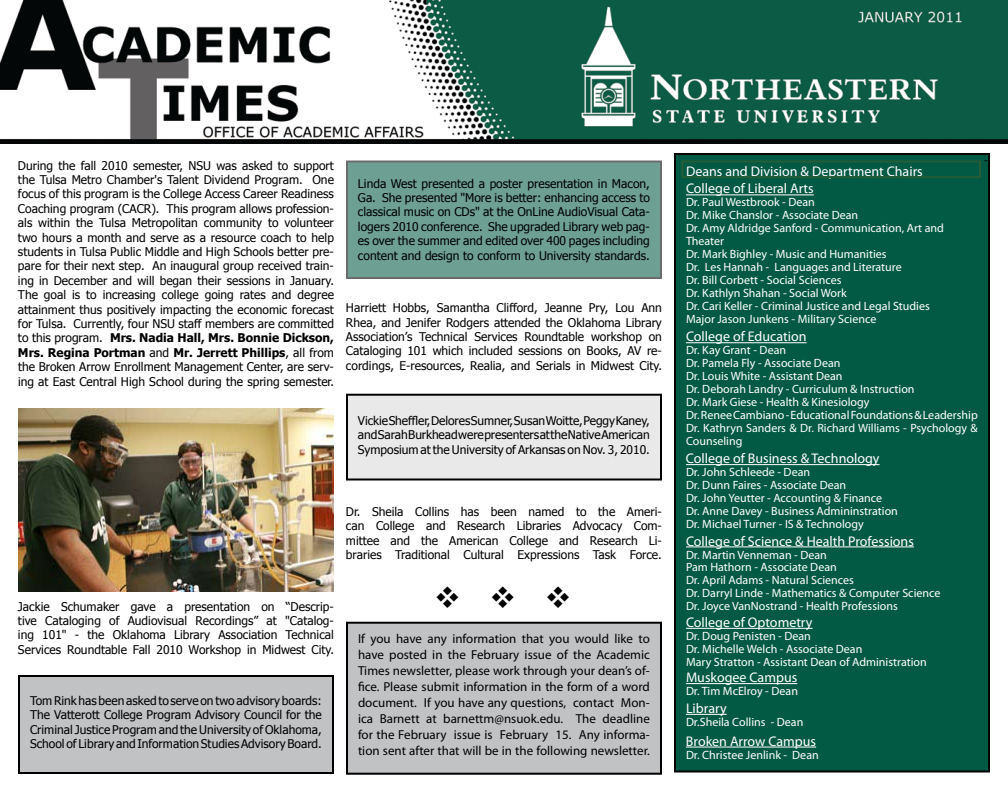
<style>
.page{position:relative;width:1008px;height:792px;background:#fff}
.page>*{position:absolute;margin:0;border:0;box-sizing:border-box;transform-origin:0 0}
.t1{font:30px "Wingdings";color:#000}
.t2{font:14px/17.5px "Myriad Pro";color:#fff}
.t3{font:13px/16px "Myriad Pro";color:#000;text-align:justify}
.t4{font:12px/14.4px "Tahoma";color:#000;text-align:justify}
.t5{font:12px/13px "Myriad Pro";color:#fff}
.t6{font:12px "Myriad Pro";color:#000}
.s1{font-weight:700}
</style>
<div class="page">
<div style="left:347px;top:395px;width:314px;height:85px;background:#e9e9ea"></div>
<div style="left:346px;top:394px;width:316px;height:86px;border:2px solid #000"></div>
<div style="left:347px;top:623px;width:314px;height:151px;background:#c1c2c4"></div>
<div style="left:346px;top:622px;width:316px;height:153px;border:2px solid #000"></div>
<div style="left:675px;top:154px;width:314px;height:618px;background:#035a44"></div>
<div style="left:674px;top:153px;width:316px;height:619px;border:2px solid #000"></div>
<div style="left:681px;top:160px;width:300px;height:18px;border:2px solid #245d36"></div>
<hr style="left:686px;top:195px;width:128px;height:1px;background:#fff">
<hr style="left:686px;top:342px;width:121px;height:1px;background:#fff">
<hr style="left:686px;top:464px;width:194px;height:1px;background:#fff">
<hr style="left:686px;top:547px;width:228px;height:1px;background:#fff">
<hr style="left:686px;top:628px;width:127px;height:1px;background:#fff">
<hr style="left:686px;top:683px;width:111px;height:1px;background:#fff">
<hr style="left:686px;top:747px;width:130px;height:1px;background:#fff">
<hr style="left:686px;top:714px;width:41px;height:1px;background:#fff">
<div style="left:19px;top:676px;width:314px;height:97px;background:#c1c2c4"></div>
<div style="left:18px;top:675px;width:316px;height:99px;border:2px solid #000"></div>
<div style="left:347px;top:162px;width:314px;height:116px;background:#6d9f93"></div>
<img style="left:18px;top:408px;width:316px;height:184px">
<img style="left:0;top:0;width:1008px;height:144px">
<p class="t4" style="left:18px;top:158px;width:318px">During the fall 2010 semester, NSU was asked to support the Tulsa Metro Chamber's Talent Dividend Program. One focus of this program is the College Access Career Readiness Coaching program (CACR). This program allows profession&shy;als within the Tulsa Metropolitan community to volunteer two hours a month and serve as a resource coach to help students in Tulsa Public Middle and High Schools better pre&shy;pare for their next step. An inaugural group received train&shy;ing in December and will began their sessions in January.<br>The goal is to increasing college going rates and degree attainment thus positively impacting the economic forecast for Tulsa. Currently, four NSU staff members are committed to this program. <span class="s1">Mrs. Nadia Hall, Mrs. Bonnie Dickson, Mrs. Regina Portman</span> and <span class="s1">Mr. Jerrett Phillips</span>, all from the Broken Arrow Enrollment Management Center, are serv&shy;ing at East Central High School during the spring semester.</p>
<p class="t4" style="left:358px;top:175px;width:293px">Linda West presented a poster presentation in Macon, Ga. She presented "More is better: enhancing access to classical music on CDs" at the OnLine AudioVisual Cata&shy;logers 2010 conference. She upgraded Library web pag&shy;es over the summer and edited over 400 pages including content and design to conform to University standards.</p>
<p class="t4" style="left:346px;top:300px;width:318px">Harriett Hobbs, Samantha Clifford, Jeanne Pry, Lou Ann Rhea, and Jenifer Rodgers attended the Oklahoma Library Association’s Technical Services Roundtable workshop on Cataloging 101 which included sessions on Books, AV re&shy;cordings, E-resources, Realia, and Serials in Midwest City.</p>
<p class="t4" style="left:358px;top:413px;width:293px">Vickie Sheffler, Delores Sumner, Susan Woitte, Peggy Kaney, and Sarah Burkhead were presenters at the Native American Symposium at the University of Arkansas on Nov. 3, 2010.</p>
<p class="t4" style="left:18px;top:599px;width:318px">Jackie Schumaker gave a presentation on “Descrip&shy;tive Cataloging of Audiovisual Recordings” at "Catalog&shy;ing 101" - the Oklahoma Library Association Technical Services Roundtable Fall 2010 Workshop in Midwest City.</p>
<p class="t4" style="left:30px;top:693px;width:293px">Tom Rink has been asked to serve on two advisory boards:<br>The Vatterott College Program Advisory Council for the Criminal Justice Program and the University of Oklahoma, School of Library and Information Studies Advisory Board.</p>
<p class="t4" style="left:346px;top:504px;width:317px">Dr. Sheila Collins has been named to the Ameri&shy;can College and Research Libraries Advocacy Com&shy;mittee and the American College and Research Li&shy;braries Traditional Cultural Expressions Task Force.</p>
<h1 class="t1" style="left:434px;top:581px;width:139px">❖❖❖</h1>
<p class="t3" style="left:358px;top:631px;width:293px">If you have any information that you would like to have posted in the February issue of the Academic Times newsletter, please work through your dean’s of&shy;fice. Please submit information in the form of a word document. If you have any questions, contact Mon&shy;ica Barnett at barnettm@nsuok.edu. The deadline for the February issue is February 15. Any informa&shy;tion sent after that will be in the following newsletter.</p>
<p class="t6" style="left:984px;top:153px;width:5px">-</p>
<p class="t2" style="left:686px;top:162px;width:238px">Deans and Division &amp; Department Chairs<br>College of Liberal Arts</p>
<p class="t5" style="left:686px;top:196px;width:259px">Dr. Paul Westbrook - Dean<br>Dr. Mike Chanslor - Associate Dean<br>Dr. Amy Aldridge Sanford - Communication, Art and Theater<br>Dr. Mark Bighley - Music and Humanities<br>Dr. Les Hannah - Languages and Literature<br>Dr. Bill Corbett - Social Sciences<br>Dr. Kathlyn Shahan - Social Work<br>Dr. Cari Keller - Criminal Justice and Legal Studies Major Jason Junkens - Military Science</p>
<p class="t2" style="left:686px;top:328px;width:122px">College of Education</p>
<p class="t5" style="left:686px;top:344px;width:293px">Dr. Kay Grant - Dean<br>Dr. Pamela Fly - Associate Dean<br>Dr. Louis White - Assistant Dean<br>Dr. Deborah Landry - Curriculum &amp; Instruction<br>Dr. Mark Giese - Health &amp; Kinesiology<br>Dr. Renee Cambiano - Educational Foundations &amp; Leadership Dr. Kathryn Sanders &amp; Dr. Richard Williams - Psychology &amp; Counseling</p>
<p class="t2" style="left:686px;top:450px;width:195px">College of Business &amp; Technology</p>
<p class="t5" style="left:686px;top:466px;width:213px">Dr. John Schleede - Dean<br>Dr. Dunn Faires - Associate Dean<br>Dr. John Yeutter - Accounting &amp; Finance Dr. Anne Davey - Business Admininstration Dr. Michael Turner - IS &amp; Technology</p>
<p class="t2" style="left:686px;top:532px;width:229px">College of Science &amp; Health Professions</p>
<p class="t5" style="left:686px;top:548px;width:256px">Dr. Martin Venneman - Dean<br>Pam Hathorn - Associate Dean<br>Dr. April Adams - Natural Sciences<br>Dr. Darryl Linde - Mathematics &amp; Computer Science Dr. Joyce VanNostrand - Health Professions</p>
<p class="t2" style="left:686px;top:613px;width:128px">College of Optometry</p>
<p class="t5" style="left:686px;top:629px;width:242px">Dr. Doug Penisten - Dean<br>Dr. Michelle Welch - Associate Dean<br>Mary Stratton - Assistant Dean of Administration</p>
<p class="t2" style="left:686px;top:669px;width:113px">Muskogee Campus</p>
<p class="t5" style="left:686px;top:685px;width:114px">Dr. Tim McElroy - Dean</p>
<p class="t2" style="left:686px;top:732px;width:132px">Broken Arrow Campus</p>
<p class="t5" style="left:686px;top:748px;width:134px">Dr. Christee Jenlink - Dean</p>
<p class="t2" style="left:686px;top:699px;width:42px">Library</p>
<p class="t5" style="left:686px;top:715px;width:119px">Dr.Sheila Collins - Dean</p>
</div>
